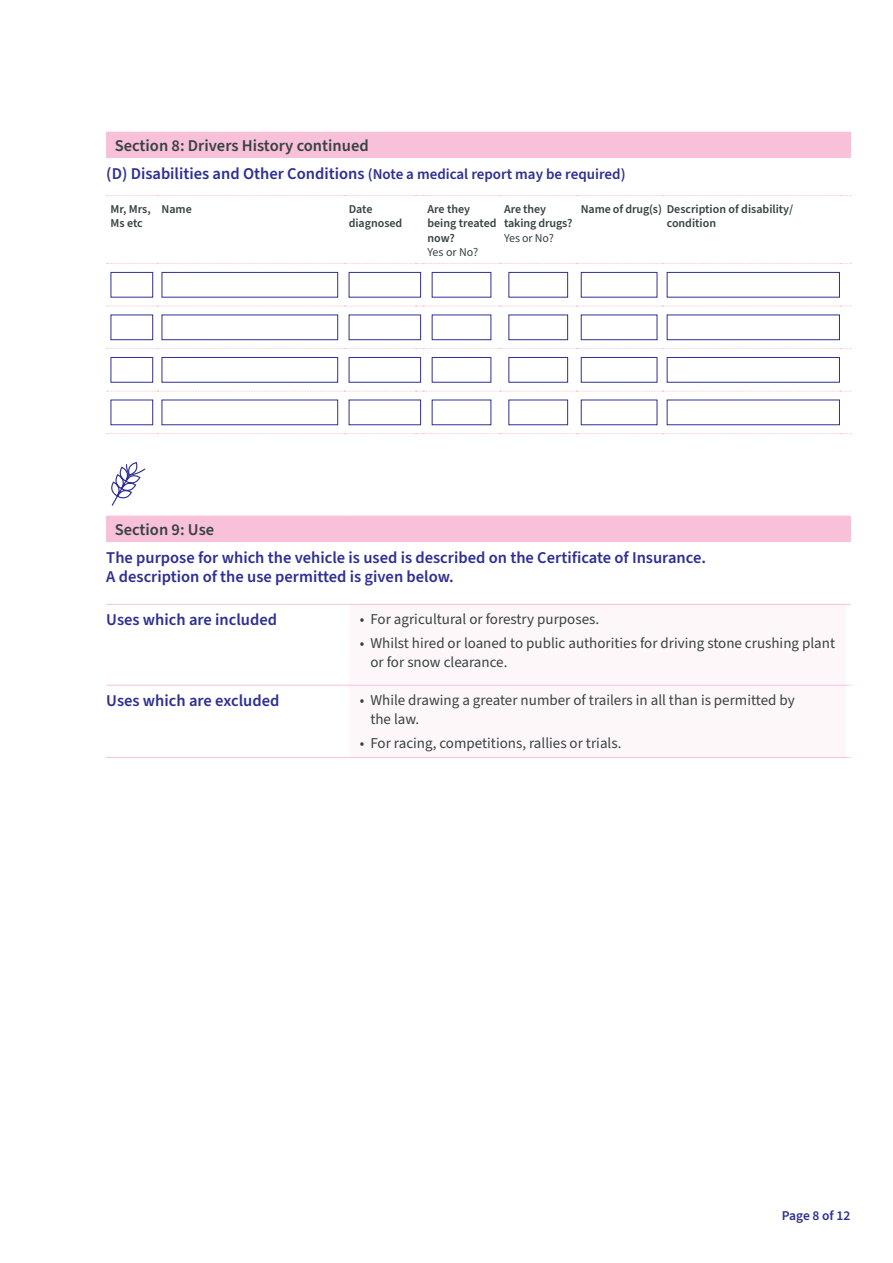
<style>
.page{position:relative;width:893px;height:1263px;background:#fff}
.page>*{position:absolute;margin:0;border:0;box-sizing:border-box;transform-origin:0 0}
.t1{font:600 16.5px/28px "Source Sans Pro";color:#2e3092}
.t2{font:600 16.5px "Source Sans Pro";color:#384243}
.t3{font:15px/19.5px "Source Sans Pro";color:#384243}
.t4{font:600 13.5px "Source Sans Pro";letter-spacing:-.005em;color:#2e3092}
.t5{font:600 12px/14.4px "Source Sans Pro";color:#384243}
.t6{font:12px "Source Sans Pro";letter-spacing:-.01em;color:#384243}
.s1{color:#384243}
.s2{font-size:15px}
</style>
<div class="page">
<div style="left:106px;top:132px;width:744px;height:26px;background:#f8c1d9"></div>
<svg style="left:107px;top:195px;width:744px;height:1px"></svg>
<svg style="left:107px;top:263px;width:744px;height:1px"></svg>
<svg style="left:107px;top:306px;width:744px;height:1px"></svg>
<svg style="left:107px;top:348px;width:744px;height:1px"></svg>
<svg style="left:107px;top:391px;width:744px;height:1px"></svg>
<svg style="left:107px;top:433px;width:744px;height:1px"></svg>
<div style="left:111px;top:272px;width:42px;height:26px;background:#fff;border:1px solid #2e3092"></div>
<div style="left:162px;top:272px;width:176px;height:26px;background:#fff;border:1px solid #2e3092"></div>
<div style="left:349px;top:272px;width:72px;height:26px;background:#fff;border:1px solid #2e3092"></div>
<div style="left:432px;top:272px;width:59px;height:26px;background:#fff;border:1px solid #2e3092"></div>
<div style="left:508px;top:272px;width:60px;height:26px;background:#fff;border:1px solid #2e3092"></div>
<div style="left:581px;top:272px;width:76px;height:26px;background:#fff;border:1px solid #2e3092"></div>
<div style="left:667px;top:272px;width:173px;height:26px;background:#fff;border:1px solid #2e3092"></div>
<div style="left:111px;top:315px;width:42px;height:25px;background:#fff;border:1px solid #2e3092"></div>
<div style="left:162px;top:315px;width:176px;height:25px;background:#fff;border:1px solid #2e3092"></div>
<div style="left:349px;top:315px;width:72px;height:25px;background:#fff;border:1px solid #2e3092"></div>
<div style="left:432px;top:315px;width:59px;height:25px;background:#fff;border:1px solid #2e3092"></div>
<div style="left:508px;top:315px;width:60px;height:25px;background:#fff;border:1px solid #2e3092"></div>
<div style="left:581px;top:315px;width:76px;height:25px;background:#fff;border:1px solid #2e3092"></div>
<div style="left:667px;top:315px;width:173px;height:25px;background:#fff;border:1px solid #2e3092"></div>
<div style="left:111px;top:357px;width:42px;height:26px;background:#fff;border:1px solid #2e3092"></div>
<div style="left:162px;top:357px;width:176px;height:26px;background:#fff;border:1px solid #2e3092"></div>
<div style="left:349px;top:357px;width:72px;height:26px;background:#fff;border:1px solid #2e3092"></div>
<div style="left:432px;top:357px;width:59px;height:26px;background:#fff;border:1px solid #2e3092"></div>
<div style="left:508px;top:357px;width:60px;height:26px;background:#fff;border:1px solid #2e3092"></div>
<div style="left:581px;top:357px;width:76px;height:26px;background:#fff;border:1px solid #2e3092"></div>
<div style="left:667px;top:357px;width:173px;height:26px;background:#fff;border:1px solid #2e3092"></div>
<div style="left:111px;top:400px;width:42px;height:25px;background:#fff;border:1px solid #2e3092"></div>
<div style="left:162px;top:400px;width:176px;height:25px;background:#fff;border:1px solid #2e3092"></div>
<div style="left:349px;top:400px;width:72px;height:25px;background:#fff;border:1px solid #2e3092"></div>
<div style="left:432px;top:400px;width:59px;height:25px;background:#fff;border:1px solid #2e3092"></div>
<div style="left:508px;top:400px;width:60px;height:25px;background:#fff;border:1px solid #2e3092"></div>
<div style="left:581px;top:400px;width:76px;height:25px;background:#fff;border:1px solid #2e3092"></div>
<div style="left:667px;top:400px;width:173px;height:25px;background:#fff;border:1px solid #2e3092"></div>
<div style="left:106px;top:516px;width:744px;height:26px;background:#f8c1d9"></div>
<svg style="left:349px;top:684px;width:497px;height:73px"></svg>
<hr style="left:106px;top:604px;width:243px;height:1px;background:#f8c1d9">
<hr style="left:360px;top:604px;width:486px;height:1px;background:#f8c1d9">
<hr style="left:106px;top:685px;width:243px;height:1px;background:#f8c1d9">
<hr style="left:360px;top:685px;width:486px;height:1px;background:#f8c1d9">
<hr style="left:106px;top:757px;width:243px;height:1px;background:#f8c1d9">
<hr style="left:360px;top:757px;width:486px;height:1px;background:#f8c1d9">
<svg style="left:111px;top:462px;width:35px;height:44px"></svg>
<p class="t1" style="left:106px;top:132px;width:521px;text-indent:8px"><span class="s1">Section 8: Drivers History continued<br></span>(D) Disabilities and Other Conditions <span class="s2">(Note a medical report may be required)</span></p>
<p class="t5" style="left:111px;top:202px;width:42px">Mr, Mrs,<br>Ms etc</p>
<p class="t5" style="left:162px;top:202px;width:32px">Name</p>
<p class="t5" style="left:349px;top:202px;width:55px">Date diagnosed</p>
<p class="t5" style="left:427px;top:202px;width:71px">Are they being treated now?</p>
<p class="t6" style="left:427px;top:244px;width:52px">Yes or No?</p>
<p class="t5" style="left:667px;top:202px;width:128px;text-indent:-86px">Name of drug(s) Description of disability/ condition</p>
<p class="t5" style="left:504px;top:202px;width:70px">Are they taking drugs?</p>
<p class="t6" style="left:504px;top:230px;width:51px">Yes or No?</p>
<p class="t2" style="left:115px;top:518px;width:101px">Section 9: Use</p>
<p class="t1" style="left:106px;top:548px;width:601px;line-height:19.5px">The purpose for which the vehicle is used is described on the Certificate of Insurance.<br>A description of the use permitted is given below.</p>
<p class="t1" style="left:106px;top:606px;width:172px">Uses which are included</p>
<p class="t3" style="left:360px;top:610px;width:241px">• For agricultural or forestry purposes.</p>
<p class="t3" style="left:370px;top:634px;width:466px;text-indent:-11px">• Whilst hired or loaned to public authorities for driving stone crushing plant or for snow clearance.</p>
<p class="t1" style="left:106px;top:687px;width:175px">Uses which are excluded</p>
<p class="t3" style="left:370px;top:691px;width:426px;text-indent:-11px">• While drawing a greater number of trailers in all than is permitted by the law.</p>
<p class="t3" style="left:360px;top:734px;width:263px">• For racing, competitions, rallies or trials.</p>
<p class="t4" style="left:782px;top:1207px;width:70px">Page 8 of 12</p>
</div>
